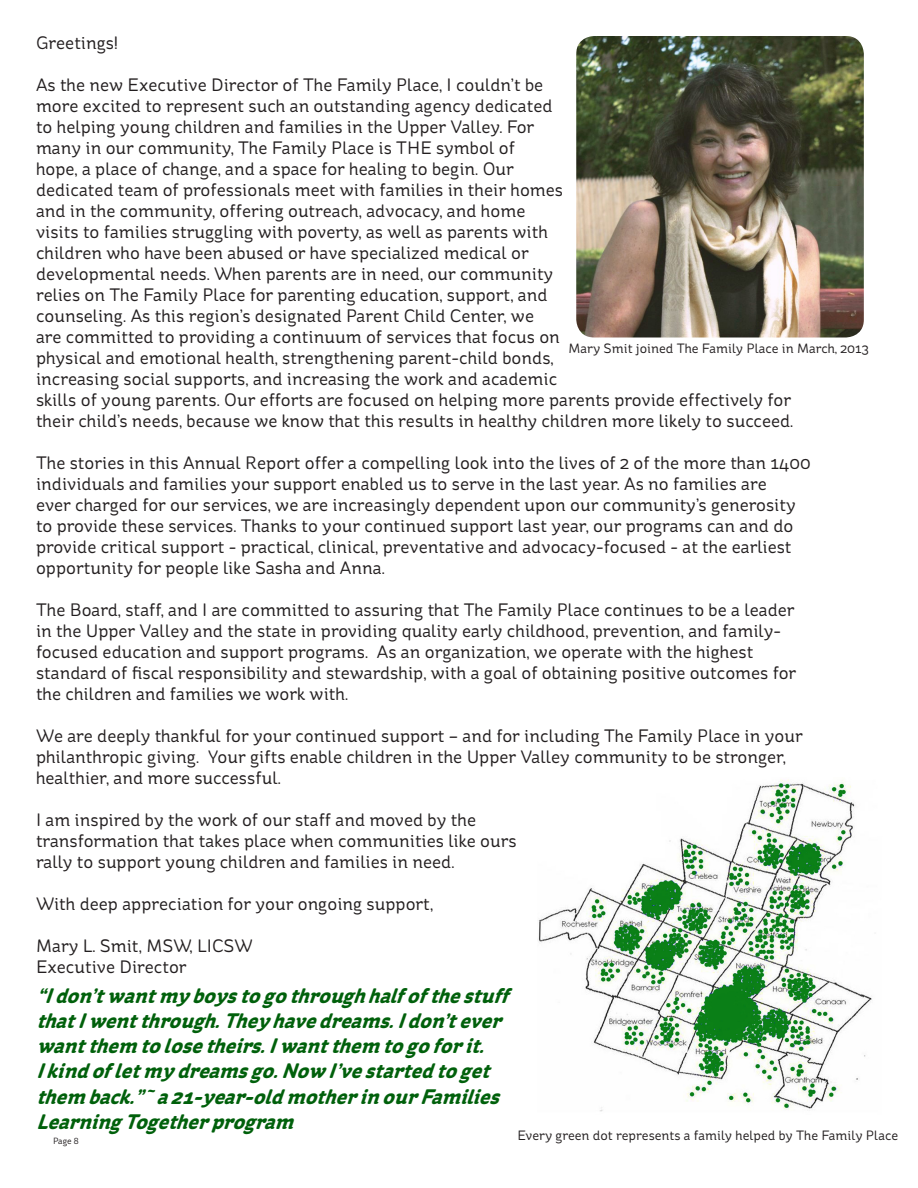
<style>
.page{position:relative;width:918px;height:1188px;background:#fff}
.page>*{position:absolute;margin:0;border:0;box-sizing:border-box;transform-origin:0 0}
.t1{font:italic 700 21px/25.2px "St Ryde";color:#00600b}
.t2{font:18px/21px "St Ryde";color:#231f20}
.t3{font:13.5px "St Ryde";color:#231f20}
.t4{font:9px "St Ryde";color:#231f20}
</style>
<div class="page">
<img style="left:538px;top:779px;width:334px;height:333px">
<img style="left:576px;top:36px;width:288px;height:302px">
<p class="t2" style="left:36px;top:32px;width:83px">Greetings!</p>
<p class="t2" style="left:36px;top:74px;width:759px">As the new Executive Director of The Family Place, I couldn’t be<br>more excited to represent such an outstanding agency dedicated<br>to helping young children and families in the Upper Valley. For<br>many in our community, The Family Place is THE symbol of<br>hope, a place of change, and a space for healing to begin. Our<br>dedicated team of professionals meet with families in their homes<br>and in the community, offering outreach, advocacy, and home<br>visits to families struggling with poverty, as well as parents with<br>children who have been abused or have specialized medical or<br>developmental needs. When parents are in need, our community<br>relies on The Family Place for parenting education, support, and<br>counseling. As this region’s designated Parent Child Center, we<br>are committed to providing a continuum of services that focus on<br>physical and emotional health, strengthening parent-child bonds,<br>increasing social supports, and increasing the work and academic<br>skills of young parents. Our efforts are focused on helping more parents provide effectively for their child’s needs, because we know that this results in healthy children more likely to succeed.</p>
<p class="t2" style="left:36px;top:452px;width:776px">The stories in this Annual Report offer a compelling look into the lives of 2 of the more than 1400 individuals and families your support enabled us to serve in the last year. As no families are<br>ever charged for our services, we are increasingly dependent upon our community’s generosity to provide these services. Thanks to your continued support last year, our programs can and do provide critical support - practical, clinical, preventative and advocacy-focused - at the earliest opportunity for people like Sasha and Anna.</p>
<p class="t2" style="left:36px;top:599px;width:762px">The Board, staff, and I are committed to assuring that The Family Place continues to be a leader in the Upper Valley and the state in providing quality early childhood, prevention, and family&shy;focused education and support programs. As an organization, we operate with the highest standard of fiscal responsibility and stewardship, with a goal of obtaining positive outcomes for the children and families we work with.</p>
<p class="t2" style="left:36px;top:725px;width:768px">We are deeply thankful for your continued support – and for including The Family Place in your philanthropic giving. Your gifts enable children in the Upper Valley community to be stronger, healthier, and more successful.</p>
<p class="t2" style="left:36px;top:809px;width:482px">I am inspired by the work of our staff and moved by the transformation that takes place when communities like ours rally to support young children and families in need.</p>
<p class="t2" style="left:36px;top:893px;width:399px">With deep appreciation for your ongoing support,</p>
<p class="t2" style="left:36px;top:935px;width:218px">Mary L. Smit, MSW, LICSW</p>
<p class="t2" style="left:36px;top:957px;width:152px">Executive Director</p>
<p class="t3" style="left:569px;top:340px;width:302px">Mary Smit joined The Family Place in March, 2013</p>
<p class="t1" style="left:36px;top:984px;width:482px">“Idon’twantmyboystogothroughhalfofthestuff thatIwentthrough.Theyhavedreams.Idon’tever wantthem tolosetheirs.Iwantthem togoforit.<br>Ikindofletmydreamsgo.NowI’vestartedtoget them back.”~a21-year-oldmotherinourFamilies LearningTogetherprogram</p>
<p class="t3" style="left:518px;top:1127px;width:382px">Every green dot represents a family helped by The Family Place</p>
<p class="t4" style="left:53px;top:1135px;width:27px">Page 8</p>
</div>
